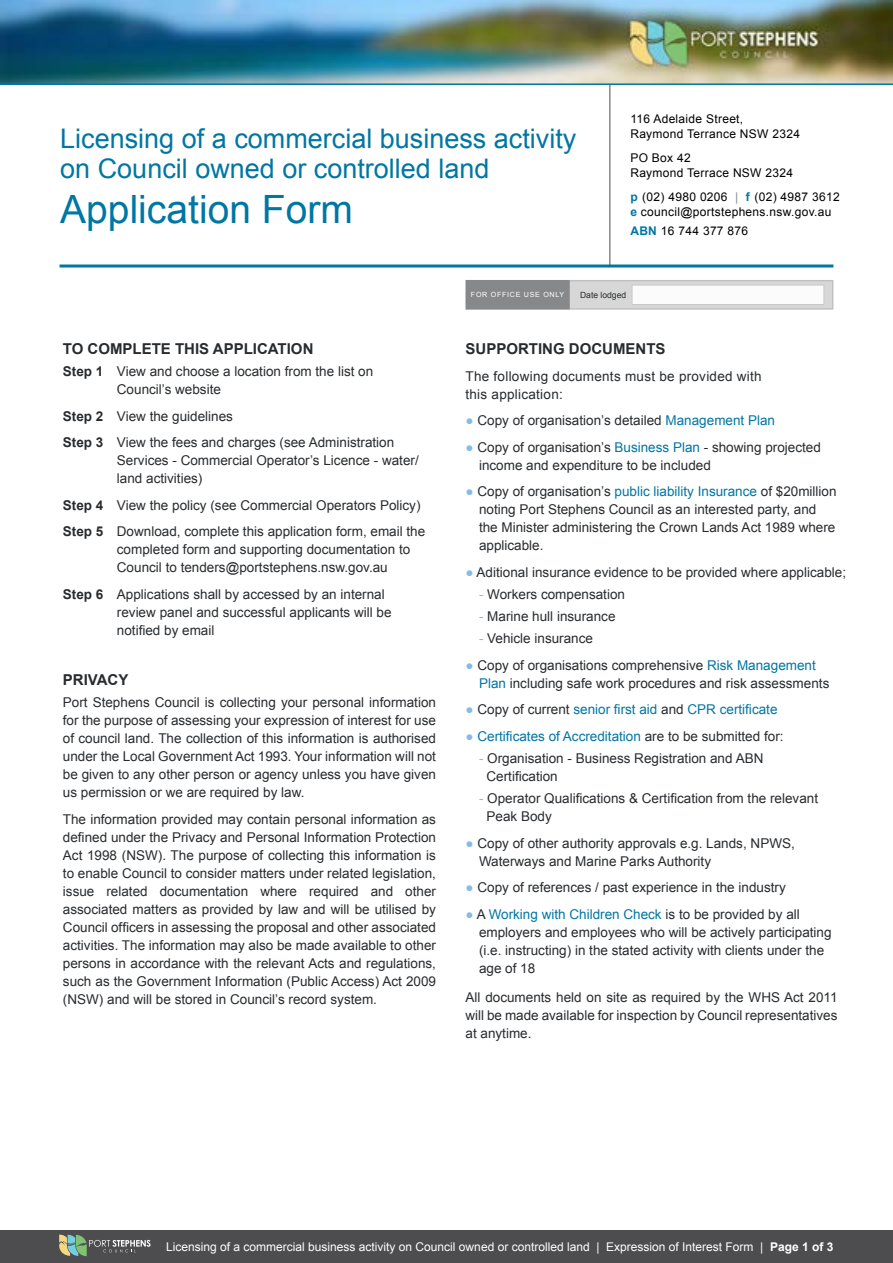
<style>
.page{position:relative;width:893px;height:1263px;background:#fff}
.page>*{position:absolute;margin:0;border:0;box-sizing:border-box;transform-origin:0 0}
.t1{font:39px "Arial";color:#0076a3}
.t2{font:27px/30px "Arial";color:#0076a3}
.t3{font:700 15px "Arial";color:#282b2e}
.t4{font:13.5px/18px "Arial";color:#282b2e}
.t5{font:13.5px "Arial";color:#0076a3}
.t6{font:13.5px/18px "Arial";letter-spacing:.02em;color:#282b2e}
.t7{font:12px/15px "Arial";letter-spacing:.025em;color:#000}
.t8{font:12px "Arial";color:#fff}
.t9{font:8.55px "Arial";color:#282b2e}
.t10{font:7.05px "Arial";letter-spacing:.1em;color:#fff}
.s1{font-weight:700;color:#0076a3}
.s2{color:#868889}
.s3{font-weight:700}
.s4{color:#86bbe6}
.s5{color:#0076a3}
.s6{color:#282b2e}
</style>
<div class="page">
<div style="left:0;top:1230px;width:893px;height:33px;background:#4d4d4f"></div>
<img style="left:1px;top:0;width:892px;height:83px">
<hr style="left:60px;top:264px;width:773px;height:3px;background:#0076a3">
<hr style="left:610px;top:85px;width:1px;height:181px;background:#4d4d4f">
<svg style="left:59px;top:1234px;width:92px;height:22px"></svg>
<hr style="left:0;top:83px;width:893px;height:2px;background:#0076a3">
<div style="left:569px;top:280px;width:264px;height:30px;background:#d6d7d6;border:1px solid #bec0c1"></div>
<div style="left:632px;top:285px;width:192px;height:20px;background:#fcfbfb;border:1px solid #c7c8c8"></div>
<div style="left:466px;top:281px;width:103px;height:28px;background:#868889"></div>
<div style="left:465px;top:280px;width:105px;height:30px;border:1px solid #868889"></div>
<h2 class="t2" style="left:60px;top:124px;width:518px">Licensing of a commercial business activity on Council owned or controlled land</h2>
<h1 class="t1" style="left:60px;top:184px;width:294px">Application Form</h1>
<p class="t7" style="left:630px;top:112px;width:171px">116 Adelaide Street,<br>Raymond Terrance NSW 2324</p>
<p class="t7" style="left:630px;top:150px;width:164px">PO Box 42<br>Raymond Terrace NSW 2324</p>
<p class="t7" style="left:630px;top:189px;width:211px"><span class="s1">p</span> (02) 4980 0206 <span class="s2">|</span> <span class="s1">f</span> (02) 4987 3612 <span class="s1">e</span> council@portstephens.nsw.gov.au</p>
<p class="t7" style="left:630px;top:223px;width:119px"><span class="s1">ABN</span> 16 744 377 876</p>
<p class="t3" style="left:63px;top:339px;width:252px">TO COMPLETE THIS APPLICATION</p>
<p class="t4" style="left:117px;top:363px;width:258px;text-indent:-54px"><span class="s3">Step 1</span> View and choose a location from the list on<br>Council’s website</p>
<p class="t4" style="left:63px;top:403px;width:333px;line-height:26.5px"><span class="s3">Step 2</span> View the guidelines<br><span class="s3">Step 3</span> View the fees and charges (see Administration</p>
<p class="t4" style="left:117px;top:452px;width:303px">Services - Commercial Operator’s Licence - water/ land activities)</p>
<p class="t4" style="left:63px;top:492px;width:364px;line-height:26.5px"><span class="s3">Step 4</span> View the policy (see Commercial Operators Policy)<br><span class="s3">Step 5</span> Download, complete this application form, email the</p>
<p class="t4" style="left:117px;top:541px;width:295px">completed form and supporting documentation to<br>Council to tenders@portstephens.nsw.gov.au</p>
<p class="t4" style="left:117px;top:585px;width:276px;text-indent:-54px"><span class="s3">Step 6</span> Applications shall by accessed by an internal review panel and successful applicants will be notified by email</p>
<p class="t3" style="left:63px;top:669px;width:67px">PRIVACY</p>
<p class="t4" style="left:63px;top:693px;width:375px;text-align:justify">Port Stephens Council is collecting your personal information for the purpose of assessing your expression of interest for use of council land. The collection of this information is authorised under the Local Government Act 1993. Your information will not be given to any other person or agency unless you have given us permission or we are required by law.</p>
<p class="t4" style="left:63px;top:810px;width:375px;text-align:justify">The information provided may contain personal information as defined under the Privacy and Personal Information Protection Act 1998 (NSW). The purpose of collecting this information is to enable Council to consider matters under related legislation, issue related documentation where required and other associated matters as provided by law and will be utilised by Council officers in assessing the proposal and other associated activities. The information may also be made available to other persons in accordance with the relevant Acts and regulations, such as the Government Information (Public Access) Act 2009 (NSW) and will be stored in Council’s record system.</p>
<p class="t10" style="left:471px;top:290px;width:95px">FOR OFFICE USE ONLY</p>
<p class="t9" style="left:580px;top:289px;width:48px">Date lodged</p>
<p class="t3" style="left:465px;top:339px;width:202px">SUPPORTING DOCUMENTS</p>
<p class="t6" style="left:465px;top:367px;width:298px">The following documents must be provided with this application:</p>
<p class="t4" style="left:465px;top:411px;width:311px"><span class="s4">●</span> Copy of organisation’s detailed <span class="s5">Management Plan</span></p>
<p class="t4" style="left:479px;top:438px;width:343px;text-indent:-14px"><span class="s4">●</span> Copy of organisation’s <span class="s5">Business Plan</span> - showing projected income and expenditure to be included</p>
<p class="t4" style="left:479px;top:482px;width:359px;text-indent:-14px"><span class="s4">●</span> Copy of organisation’s <span class="s5">public liability Insurance</span> of $20million noting Port Stephens Council as an interested party, and the Minister administering the Crown Lands Act 1989 where applicable.</p>
<p class="t4" style="left:465px;top:563px;width:382px"><span class="s4">●</span> Aditional insurance evidence to be provided where applicable;</p>
<p class="t4" style="left:479px;top:585px;width:148px"><span class="s4">-</span> Workers compensation</p>
<p class="t4" style="left:479px;top:607px;width:138px"><span class="s4">-</span> Marine hull insurance</p>
<p class="t4" style="left:479px;top:630px;width:116px"><span class="s4">-</span> Vehicle insurance</p>
<p class="t4" style="left:479px;top:656px;width:352px;text-indent:-14px"><span class="s4">●</span> Copy of organisations comprehensive <span class="s5">Risk Management<br>Plan</span> including safe work procedures and risk assessments</p>
<p class="t5" style="left:465px;top:701px;width:314px"><span class="s4">●</span> <span class="s6">Copy of current</span> senior first aid <span class="s6">and</span> CPR certificate</p>
<p class="t5" style="left:465px;top:727px;width:320px"><span class="s4">●</span> Certificates of Accreditation <span class="s6">are to be submitted for:</span></p>
<p class="t4" style="left:486px;top:749px;width:278px;text-indent:-8px"><span class="s4">-</span> Organisation - Business Registration and ABN<br>Certification</p>
<p class="t4" style="left:486px;top:790px;width:333px;text-indent:-8px"><span class="s4">-</span> Operator Qualifications &amp; Certification from the relevant<br>Peak Body</p>
<p class="t4" style="left:479px;top:834px;width:317px;text-indent:-14px"><span class="s4">●</span> Copy of other authority approvals e.g. Lands, NPWS,<br>Waterways and Marine Parks Authority</p>
<p class="t4" style="left:465px;top:879px;width:322px"><span class="s4">●</span> Copy of references / past experience in the industry</p>
<p class="t4" style="left:479px;top:905px;width:354px;text-indent:-14px"><span class="s4">●</span> A <span class="s5">Working with Children Check</span> is to be provided by all employers and employees who will be actively participating (i.e. instructing) in the stated activity with clients under the age of 18</p>
<p class="t4" style="left:465px;top:988px;width:374px;text-align:justify">All documents held on site as required by the WHS Act 2011 will be made available for inspection by Council representatives at anytime.</p>
<p class="t8" style="left:166px;top:1239px;width:669px">Licensing of a commercial business activity on Council owned or controlled land | Expression of Interest Form | <span class="s3">Page 1 of 3</span></p>
</div>
